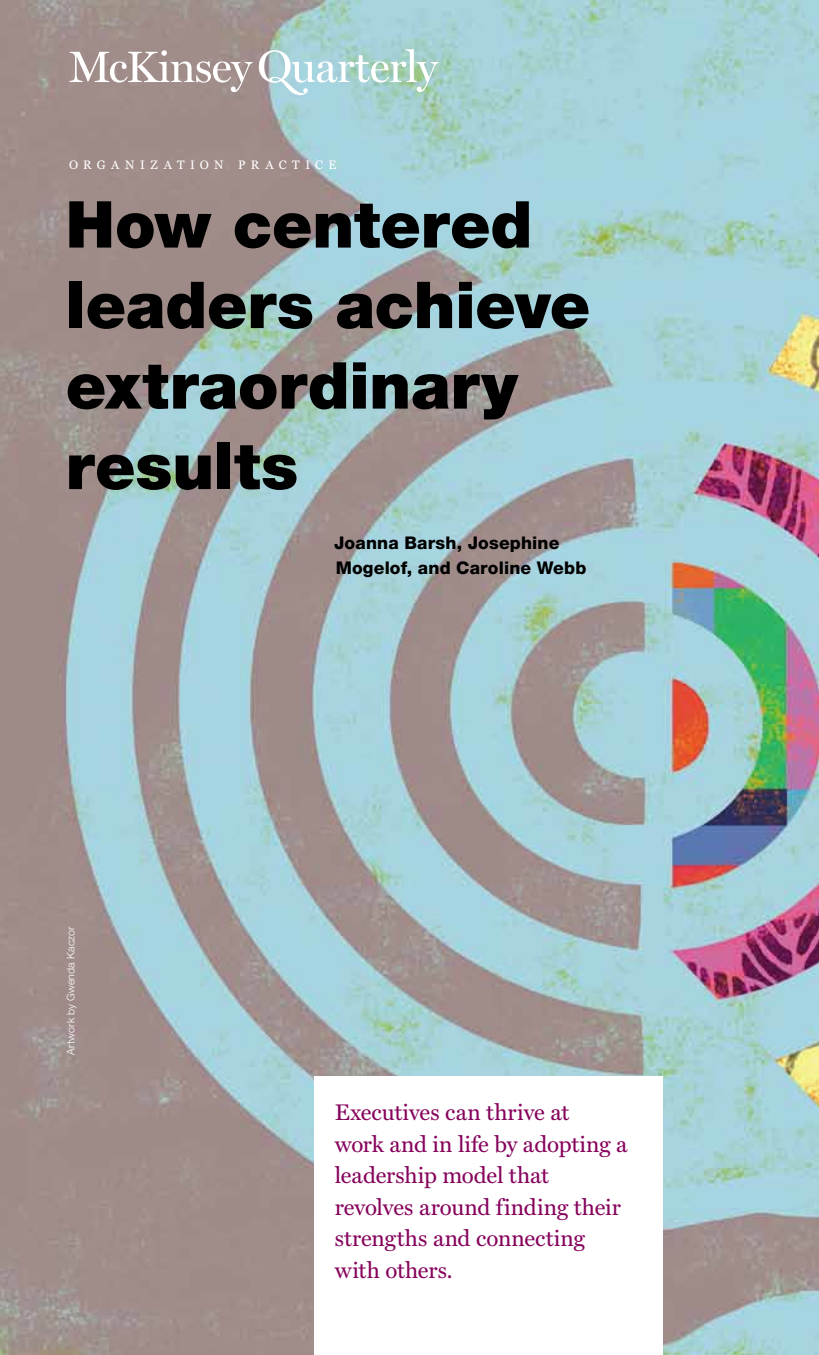
<style>
.page{position:relative;width:819px;height:1355px;background:#fff}
.page>*{position:absolute;margin:0;border:0;box-sizing:border-box;transform-origin:0 0}
.t1{font:900 64.75px/80.5px "Helvetica Neue LT Std";letter-spacing:-.005em;color:#000}
.t2{font:22.75px/31.5px "Miller Text";color:#86035c}
.t3{font:800 17.5px/24.5px "Helvetica Neue LT Std";letter-spacing:.01em;color:#000}
.t4{font:12.25px "Georgia";letter-spacing:.44em;color:#fff}
.t5{font:300 10.5px "Helvetica Neue LT Std";letter-spacing:.02em;color:#fff}
</style>
<div class="page">
<img style="left:0;top:0;width:819px;height:1354px">
<div style="left:314px;top:1076px;width:349px;height:278px;background:#fff"></div>
<svg style="left:69px;top:50px;width:184px;height:42px"></svg>
<svg style="left:259px;top:49px;width:180px;height:46px"></svg>
<p class="t4" style="left:69px;top:158px;width:269px">ORGANIZATION PRACTICE</p>
<h1 class="t1" style="left:66px;top:184px;width:526px">How centered leaders achieve extraordinary results</h1>
<p class="t5" style="left:64px;top:1055px;width:130px;rotate:-90deg">Artwork by Gwenda Kaczor</p>
<p class="t3" style="left:334px;top:530px;width:254px">Joanna Barsh, Josephine<br>Mogelof, and Caroline Webb</p>
<p class="t2" style="left:335px;top:1096px;width:294px">Executives can thrive at<br>work and in life by adopting a leadership model that revolves around finding their strengths and connecting with others.</p>
</div>
